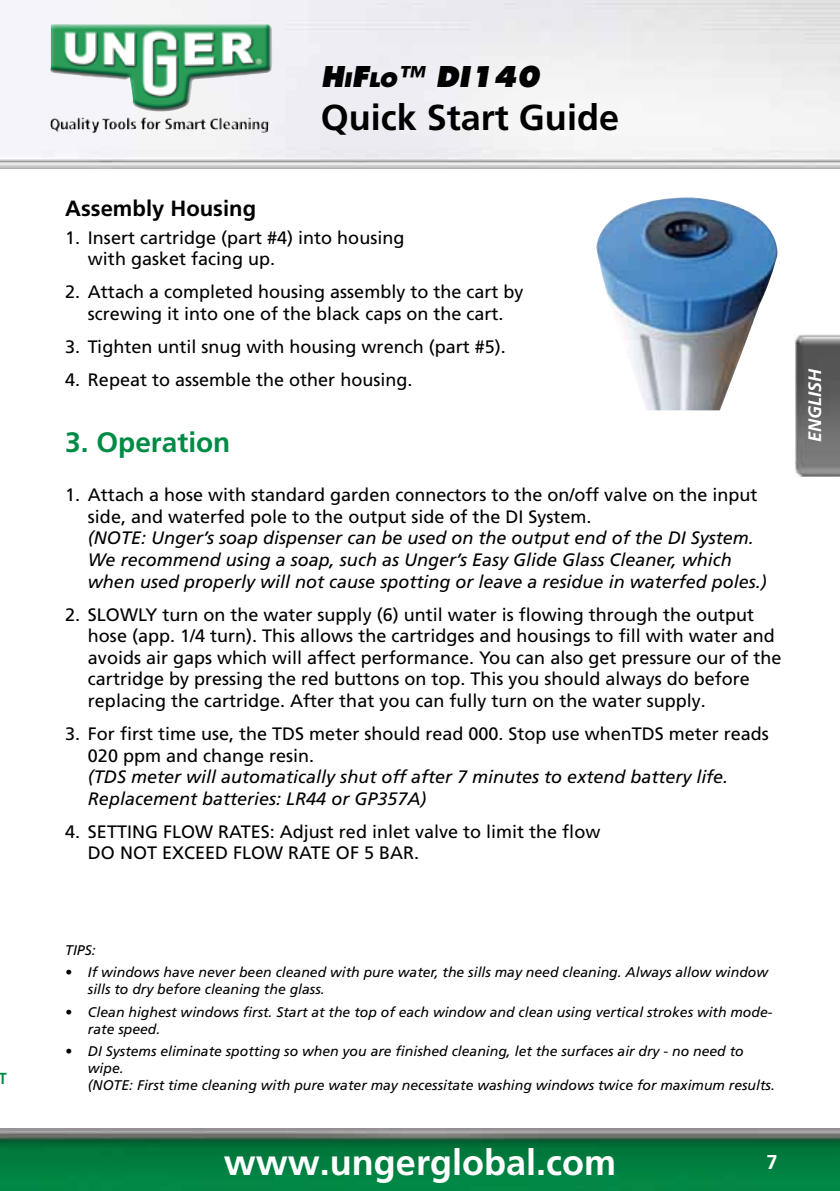
<style>
.page{position:relative;width:840px;height:1191px;background:#fff}
.page>*{position:absolute;margin:0;border:0;box-sizing:border-box;transform-origin:0 0}
.t1{font:700 36px "Frutiger LT Pro";color:#fff}
.t2{font:700 36px "Frutiger LT Pro";color:#000}
.t3{font:italic 800 28px "Futura Com";color:#000}
.t4{font:700 28px "Frutiger LT Pro";color:#008b45}
.t5{font:700 22px "Frutiger LT Pro";color:#000}
.t6{font:700 20px "Frutiger LT Pro";color:#fff}
.t7{font:18px/21.6px "Frutiger LT Pro";color:#000}
.t8{font:italic 18px/21.6px "Frutiger LT Pro";color:#000}
.t9{font:italic 700 18px "Frutiger LT Pro";color:#fff}
.t10{font:700 16px "Frutiger LT Pro";color:#008b45;scale:.9 1}
.t11{font:italic 14px/16.8px "Frutiger LT Pro";color:#000}
.s1{font-size:19.6px}
</style>
<div class="page">
<img style="left:0;top:0;width:839px;height:169px">
<img style="left:50px;top:24px;width:223px;height:107px">
<img style="left:0;top:1128px;width:839px;height:63px">
<img style="left:794px;top:334px;width:45px;height:142px">
<img style="left:596px;top:197px;width:182px;height:213px">
<p class="t10" style="left:-2px;top:1069px;width:10px">T</p>
<h2 class="t3" style="left:320px;top:57px;width:220px">H<span class="s1">i</span>F<span class="s1">lo</span>™ DI140</h2>
<h1 class="t2" style="left:320px;top:96px;width:300px">Quick Start Guide</h1>
<p class="t5" style="left:65px;top:196px;width:192px">Assembly Housing</p>
<p class="t7" style="left:88px;top:227px;width:318px;text-indent:-23px">1. Insert cartridge (part #4) into housing with gasket facing up.</p>
<p class="t7" style="left:65px;top:281px;width:459px;text-align:center">2. Attach a completed housing assembly to the cart by screwing it into one of the black caps on the cart.</p>
<p class="t7" style="left:65px;top:336px;width:442px">3. Tighten until snug with housing wrench (part #5).</p>
<p class="t7" style="left:65px;top:369px;width:348px">4. Repeat to assemble the other housing.</p>
<h2 class="t4" style="left:65px;top:426px;width:166px">3. Operation</h2>
<p class="t7" style="left:88px;top:484px;width:670px;text-indent:-23px">1. Attach a hose with standard garden connectors to the on/off valve on the input side, and waterfed pole to the output side of the DI System.</p>
<p class="t8" style="left:88px;top:527px;width:680px">(NOTE: Unger’s soap dispenser can be used on the output end of the DI System.<br>We recommend using a soap, such as Unger’s Easy Glide Glass Cleaner, which when used properly will not cause spotting or leave a residue in waterfed poles.)</p>
<p class="t7" style="left:88px;top:603px;width:694px;text-indent:-23px">2. SLOWLY turn on the water supply (6) until water is flowing through the output hose (app. 1/4 turn). This allows the cartridges and housings to fill with water and avoids air gaps which will affect performance. You can also get pressure our of the cartridge by pressing the red buttons on top. This you should always do before replacing the cartridge. After that you can fully turn on the water supply.</p>
<p class="t7" style="left:88px;top:723px;width:682px;text-indent:-23px">3. For first time use, the TDS meter should read 000. Stop use whenTDS meter reads<br>020 ppm and change resin.</p>
<p class="t8" style="left:88px;top:766px;width:641px">(TDS meter will automatically shut off after 7 minutes to extend battery life.<br>Replacement batteries: LR44 or GP357A)</p>
<p class="t7" style="left:88px;top:820px;width:513px;text-indent:-23px">4. SETTING FLOW RATES: Adjust red inlet valve to limit the flow<br>DO NOT EXCEED FLOW RATE OF 5 BAR.</p>
<p class="t9" style="left:804px;top:442px;width:75px;rotate:-90deg">ENGLISH</p>
<p class="t11" style="left:65px;top:941px;width:32px">TIPS:</p>
<p class="t11" style="left:88px;top:964px;width:681px;text-indent:-23px">• If windows have never been cleaned with pure water, the sills may need cleaning. Always allow window sills to dry before cleaning the glass.</p>
<p class="t11" style="left:88px;top:1003px;width:685px;text-indent:-23px">• Clean highest windows first. Start at the top of each window and clean using vertical strokes with mode&shy;rate speed.</p>
<p class="t11" style="left:88px;top:1042px;width:657px;text-indent:-23px">• DI Systems eliminate spotting so when you are finished cleaning, let the surfaces air dry - no need to wipe.</p>
<p class="t11" style="left:88px;top:1076px;width:688px">(NOTE: First time cleaning with pure water may necessitate washing windows twice for maximum results.</p>
<h1 class="t1" style="left:224px;top:1141px;width:394px">www.ungerglobal.com</h1>
<p class="t6" style="left:766px;top:1150px;width:13px">7</p>
</div>
